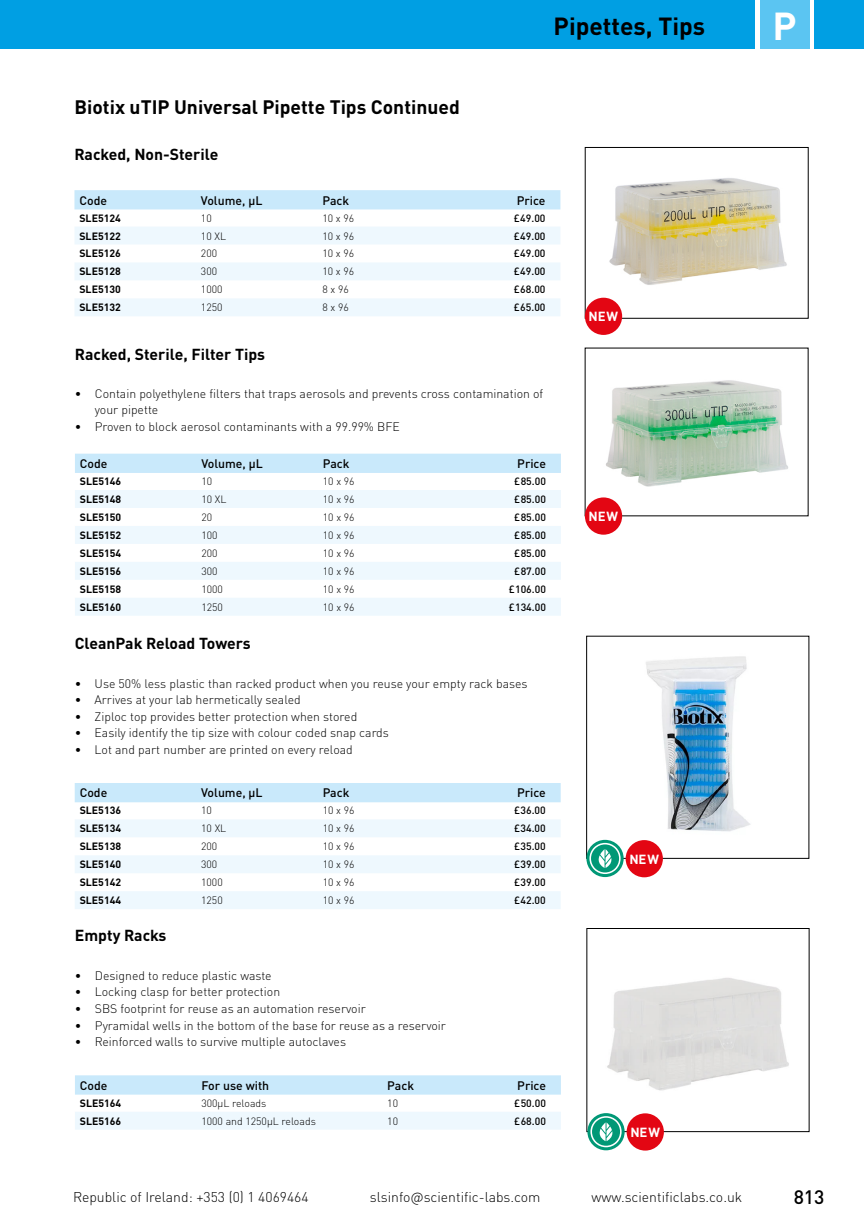
<style>
.page{position:relative;width:864px;height:1231px;background:#fff}
.page>*{position:absolute;margin:0;border:0;box-sizing:border-box;transform-origin:0 0}
.t1{font:700 38.5px "DIN Pro";color:#fff}
.t2{font:700 24.5px "DIN Pro";color:#000}
.t3{font:700 19.25px "DIN Pro";color:#000}
.t4{font:500 19.25px "DIN Pro";color:#000}
.t5{font:700 15.75px "DIN Pro";color:#000}
.t6{font:300 14px "DIN Pro";color:#000}
.t7{font:700 13.12px "DIN Pro";letter-spacing:.03em;color:#fff}
.t8{font:300 12.25px/16.6px "DIN Pro";color:#000}
.t9{font:500 12.25px "DIN Pro";color:#000}
.t10{font:300 10.5px "DIN Pro";color:#000}
.t11{font:700 10.5px "DIN Pro";color:#000}
.t12{font:500 10.5px "DIN Pro";color:#000}
</style>
<div class="page">
<div style="left:0;top:0;width:754px;height:48px;background:#009fe3"></div>
<div style="left:759px;top:0;width:50px;height:48px;background:#5bc5f2"></div>
<div style="left:814px;top:0;width:49px;height:48px;background:#009fe3"></div>
<div style="left:74px;top:190px;width:486px;height:19px;background:#c9e9fb"></div>
<svg style="left:75px;top:227px;width:485px;height:89px;fill:#eef8fe"></svg>
<img style="left:590px;top:178px;width:197px;height:138px">
<div style="left:584px;top:147px;width:224px;height:171px;border:1px solid #000"></div>
<div style="left:584px;top:298px;width:38px;height:37px;background:#e30613;border-radius:50%"></div>
<div style="left:75px;top:453px;width:485px;height:20px;background:#c9e9fb"></div>
<svg style="left:75px;top:490px;width:485px;height:125px;fill:#eef8fe"></svg>
<img style="left:606px;top:380px;width:182px;height:131px">
<div style="left:584px;top:497px;width:38px;height:37px;background:#e30613;border-radius:50%"></div>
<div style="left:75px;top:783px;width:485px;height:19px;background:#c9e9fb"></div>
<svg style="left:75px;top:819px;width:485px;height:90px;fill:#eef8fe"></svg>
<img style="left:646px;top:656px;width:105px;height:176px">
<div style="left:625px;top:840px;width:37px;height:37px;background:#e30613;border-radius:50%"></div>
<svg style="left:586px;top:839px;width:37px;height:38px"></svg>
<svg style="left:589px;top:842px;width:31px;height:32px"></svg>
<div style="left:75px;top:1075px;width:485px;height:19px;background:#c9e9fb"></div>
<div style="left:75px;top:1112px;width:485px;height:17px;background:#eef8fe"></div>
<img style="left:607px;top:978px;width:182px;height:151px">
<div style="left:626px;top:1113px;width:37px;height:37px;background:#e30613;border-radius:50%"></div>
<svg style="left:587px;top:1112px;width:37px;height:38px"></svg>
<svg style="left:590px;top:1115px;width:31px;height:32px"></svg>
<h2 class="t2" style="left:553px;top:6px;width:153px">Pipettes, Tips</h2>
<h3 class="t3" style="left:74px;top:91px;width:387px">Biotix uTIP Universal Pipette Tips Continued</h3>
<p class="t5" style="left:74px;top:141px;width:145px">Racked, Non-Sterile</p>
<p class="t9" style="left:79px;top:190px;width:29px">Code</p>
<p class="t9" style="left:201px;top:190px;width:63px">Volume, µL</p>
<p class="t9" style="left:322px;top:190px;width:28px">Pack</p>
<p class="t9" style="left:516px;top:190px;width:30px">Price</p>
<p class="t11" style="left:79px;top:209px;width:43px">SLE5124</p>
<p class="t10" style="left:201px;top:210px;width:12px">10</p>
<p class="t10" style="left:322px;top:210px;width:33px">10 x 96</p>
<p class="t12" style="left:513px;top:209px;width:33px">£49.00</p>
<p class="t11" style="left:79px;top:227px;width:43px">SLE5122</p>
<p class="t10" style="left:201px;top:228px;width:27px">10 XL</p>
<p class="t10" style="left:322px;top:228px;width:33px">10 x 96</p>
<p class="t12" style="left:513px;top:227px;width:33px">£49.00</p>
<p class="t11" style="left:79px;top:245px;width:43px">SLE5126</p>
<p class="t10" style="left:201px;top:245px;width:18px">200</p>
<p class="t10" style="left:322px;top:245px;width:33px">10 x 96</p>
<p class="t12" style="left:513px;top:245px;width:33px">£49.00</p>
<p class="t11" style="left:79px;top:263px;width:43px">SLE5128</p>
<p class="t10" style="left:201px;top:263px;width:18px">300</p>
<p class="t10" style="left:322px;top:263px;width:33px">10 x 96</p>
<p class="t12" style="left:513px;top:263px;width:33px">£49.00</p>
<p class="t11" style="left:79px;top:281px;width:43px">SLE5130</p>
<p class="t10" style="left:201px;top:281px;width:23px">1000</p>
<p class="t10" style="left:322px;top:281px;width:28px">8 x 96</p>
<p class="t12" style="left:513px;top:281px;width:33px">£68.00</p>
<p class="t11" style="left:79px;top:299px;width:43px">SLE5132</p>
<p class="t10" style="left:201px;top:299px;width:23px">1250</p>
<p class="t10" style="left:322px;top:299px;width:28px">8 x 96</p>
<p class="t12" style="left:513px;top:299px;width:33px">£65.00</p>
<p class="t5" style="left:75px;top:341px;width:192px">Racked, Sterile, Filter Tips</p>
<p class="t8" style="left:95px;top:384px;width:450px;text-indent:-20px">• Contain polyethylene filters that traps aerosols and prevents cross contamination of your pipette</p>
<p class="t8" style="left:75px;top:417px;width:326px">• Proven to block aerosol contaminants with a 99.99% BFE</p>
<p class="t9" style="left:80px;top:453px;width:29px">Code</p>
<p class="t9" style="left:201px;top:453px;width:63px">Volume, µL</p>
<p class="t9" style="left:323px;top:453px;width:28px">Pack</p>
<p class="t9" style="left:517px;top:453px;width:30px">Price</p>
<p class="t11" style="left:80px;top:472px;width:43px">SLE5146</p>
<p class="t10" style="left:201px;top:473px;width:12px">10</p>
<p class="t10" style="left:323px;top:473px;width:33px">10 x 96</p>
<p class="t12" style="left:514px;top:472px;width:33px">£85.00</p>
<p class="t11" style="left:80px;top:490px;width:43px">SLE5148</p>
<p class="t10" style="left:201px;top:491px;width:27px">10 XL</p>
<p class="t10" style="left:323px;top:491px;width:33px">10 x 96</p>
<p class="t12" style="left:514px;top:490px;width:33px">£85.00</p>
<p class="t11" style="left:80px;top:508px;width:43px">SLE5150</p>
<p class="t10" style="left:201px;top:509px;width:12px">20</p>
<p class="t10" style="left:323px;top:509px;width:33px">10 x 96</p>
<p class="t12" style="left:514px;top:508px;width:33px">£85.00</p>
<p class="t11" style="left:80px;top:526px;width:43px">SLE5152</p>
<p class="t10" style="left:201px;top:527px;width:18px">100</p>
<p class="t10" style="left:323px;top:527px;width:33px">10 x 96</p>
<p class="t12" style="left:514px;top:526px;width:33px">£85.00</p>
<p class="t11" style="left:80px;top:544px;width:43px">SLE5154</p>
<p class="t10" style="left:201px;top:545px;width:18px">200</p>
<p class="t10" style="left:323px;top:545px;width:33px">10 x 96</p>
<p class="t12" style="left:514px;top:544px;width:33px">£85.00</p>
<p class="t11" style="left:80px;top:562px;width:43px">SLE5156</p>
<p class="t10" style="left:201px;top:563px;width:18px">300</p>
<p class="t10" style="left:323px;top:563px;width:33px">10 x 96</p>
<p class="t12" style="left:514px;top:562px;width:33px">£87.00</p>
<p class="t11" style="left:80px;top:580px;width:43px">SLE5158</p>
<p class="t10" style="left:201px;top:581px;width:23px">1000</p>
<p class="t10" style="left:323px;top:581px;width:33px">10 x 96</p>
<p class="t12" style="left:508px;top:580px;width:39px">£106.00</p>
<p class="t11" style="left:80px;top:598px;width:43px">SLE5160</p>
<p class="t10" style="left:201px;top:598px;width:23px">1250</p>
<p class="t10" style="left:323px;top:598px;width:33px">10 x 96</p>
<p class="t12" style="left:508px;top:598px;width:39px">£134.00</p>
<p class="t5" style="left:75px;top:629px;width:177px">CleanPak Reload Towers</p>
<p class="t8" style="left:75px;top:673px;width:454px">• Use 50% less plastic than racked product when you reuse your empty rack bases</p>
<p class="t8" style="left:75px;top:690px;width:227px">• Arrives at your lab hermetically sealed</p>
<p class="t8" style="left:75px;top:707px;width:284px">• Ziploc top provides better protection when stored</p>
<p class="t8" style="left:75px;top:723px;width:315px">• Easily identify the tip size with colour coded snap cards</p>
<p class="t8" style="left:75px;top:740px;width:279px">• Lot and part number are printed on every reload</p>
<p class="t9" style="left:80px;top:782px;width:29px">Code</p>
<p class="t9" style="left:201px;top:782px;width:63px">Volume, µL</p>
<p class="t9" style="left:322px;top:782px;width:28px">Pack</p>
<p class="t9" style="left:517px;top:782px;width:30px">Price</p>
<p class="t11" style="left:80px;top:801px;width:43px">SLE5136</p>
<p class="t10" style="left:201px;top:802px;width:12px">10</p>
<p class="t10" style="left:322px;top:802px;width:33px">10 x 96</p>
<p class="t12" style="left:514px;top:802px;width:33px">£36.00</p>
<p class="t11" style="left:80px;top:819px;width:43px">SLE5134</p>
<p class="t10" style="left:201px;top:820px;width:27px">10 XL</p>
<p class="t10" style="left:322px;top:820px;width:33px">10 x 96</p>
<p class="t12" style="left:514px;top:820px;width:33px">£34.00</p>
<p class="t11" style="left:80px;top:837px;width:43px">SLE5138</p>
<p class="t10" style="left:201px;top:838px;width:18px">200</p>
<p class="t10" style="left:322px;top:838px;width:33px">10 x 96</p>
<p class="t12" style="left:514px;top:838px;width:33px">£35.00</p>
<p class="t11" style="left:80px;top:855px;width:43px">SLE5140</p>
<p class="t10" style="left:201px;top:856px;width:18px">300</p>
<p class="t10" style="left:322px;top:856px;width:33px">10 x 96</p>
<p class="t12" style="left:514px;top:855px;width:33px">£39.00</p>
<p class="t11" style="left:80px;top:873px;width:43px">SLE5142</p>
<p class="t10" style="left:201px;top:874px;width:23px">1000</p>
<p class="t10" style="left:322px;top:874px;width:33px">10 x 96</p>
<p class="t12" style="left:514px;top:873px;width:33px">£39.00</p>
<p class="t11" style="left:80px;top:891px;width:43px">SLE5144</p>
<p class="t10" style="left:201px;top:892px;width:23px">1250</p>
<p class="t10" style="left:322px;top:892px;width:33px">10 x 96</p>
<p class="t12" style="left:514px;top:891px;width:33px">£42.00</p>
<p class="t5" style="left:75px;top:921px;width:93px">Empty Racks</p>
<p class="t8" style="left:75px;top:965px;width:198px">• Designed to reduce plastic waste</p>
<p class="t8" style="left:75px;top:982px;width:207px">• Locking clasp for better protection</p>
<p class="t8" style="left:75px;top:999px;width:292px">• SBS footprint for reuse as an automation reservoir</p>
<p class="t8" style="left:75px;top:1015px;width:372px">• Pyramidal wells in the bottom of the base for reuse as a reservoir</p>
<p class="t8" style="left:75px;top:1032px;width:272px">• Reinforced walls to survive multiple autoclaves</p>
<p class="t9" style="left:80px;top:1075px;width:29px">Code</p>
<p class="t9" style="left:201px;top:1075px;width:69px">For use with</p>
<p class="t9" style="left:387px;top:1075px;width:28px">Pack</p>
<p class="t9" style="left:517px;top:1075px;width:30px">Price</p>
<p class="t11" style="left:80px;top:1094px;width:43px">SLE5164</p>
<p class="t10" style="left:201px;top:1094px;width:66px">300µL reloads</p>
<p class="t10" style="left:387px;top:1094px;width:12px">10</p>
<p class="t12" style="left:514px;top:1094px;width:33px">£50.00</p>
<p class="t11" style="left:80px;top:1111px;width:43px">SLE5166</p>
<p class="t10" style="left:201px;top:1112px;width:116px">1000 and 1250µL reloads</p>
<p class="t10" style="left:387px;top:1112px;width:12px">10</p>
<p class="t12" style="left:514px;top:1112px;width:33px">£68.00</p>
<p class="t7" style="left:588px;top:305px;width:31px">NEW</p>
<p class="t7" style="left:588px;top:505px;width:31px">NEW</p>
<p class="t7" style="left:629px;top:848px;width:31px">NEW</p>
<p class="t7" style="left:630px;top:1121px;width:31px">NEW</p>
<h1 class="t1" style="left:772px;top:-6px;width:26px">P</h1>
<p class="t6" style="left:73px;top:1185px;width:237px">Republic of Ireland: +353 (0) 1 4069464</p>
<p class="t6" style="left:370px;top:1185px;width:172px">slsinfo@scientific-labs.com</p>
<p class="t6" style="left:591px;top:1185px;width:152px">www.scientificlabs.co.uk</p>
<h3 class="t4" style="left:793px;top:1180px;width:32px">813</h3>
</div>
